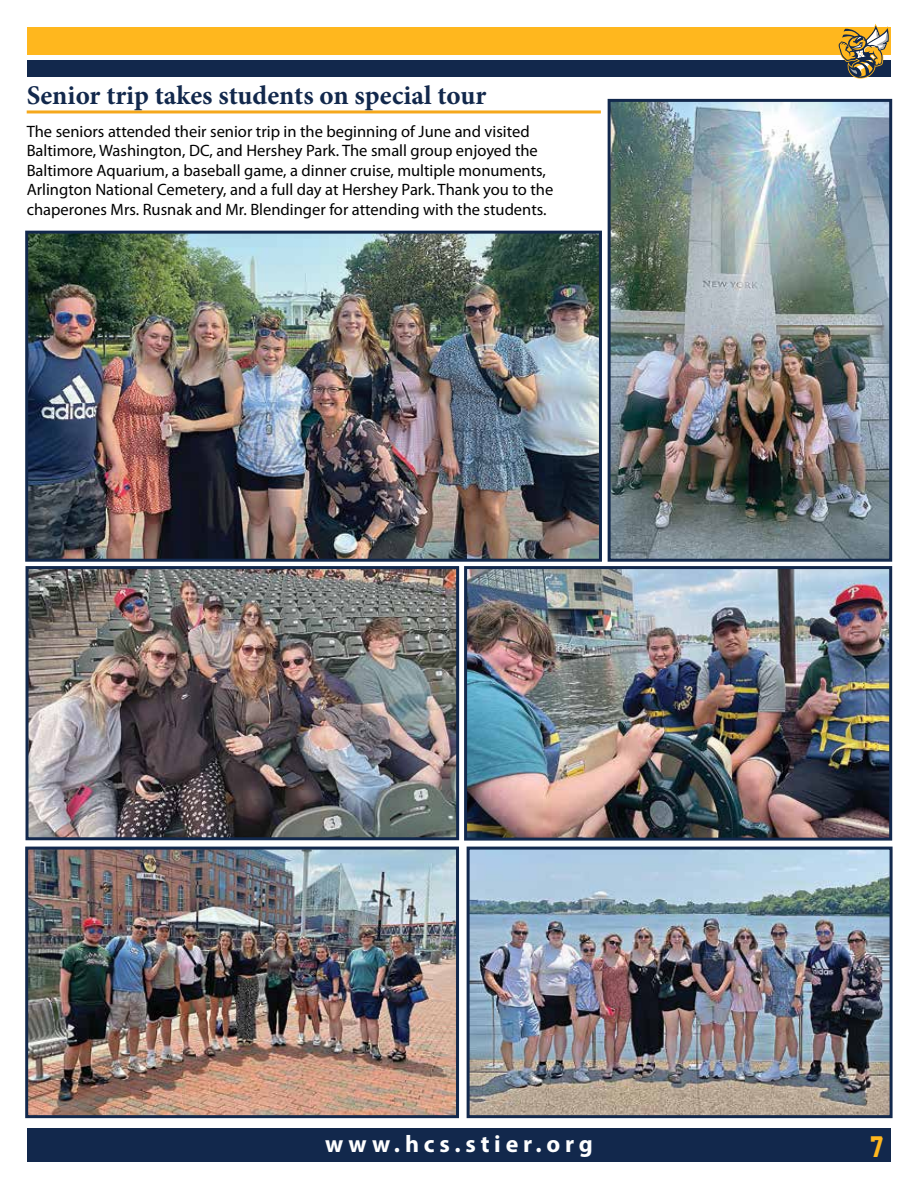
<style>
.page{position:relative;width:918px;height:1188px;background:#fff}
.page>*{position:absolute;margin:0;border:0;box-sizing:border-box;transform-origin:0 0}
.t1{font:700 27px "Minion Pro";color:#12284c}
.t2{font:27px "Face Off M54";color:#ffb71e}
.t3{font:700 24px "Myriad Pro";letter-spacing:.2em;color:#fff}
.t4{font:16.5px/19.5px "Myriad Pro";color:#000}
</style>
<div class="page">
<div style="left:27px;top:27px;width:864px;height:27px;background:#ffb71e"></div>
<div style="left:27px;top:60px;width:864px;height:17px;background:#12284c"></div>
<div style="left:27px;top:1129px;width:864px;height:33px;background:#12284c"></div>
<svg style="left:838px;top:24px;width:52px;height:55px"></svg>
<hr style="left:27px;top:110px;width:574px;height:3px;background:#f5a81c">
<img style="left:29px;top:235px;width:569px;height:323px">
<div style="left:25px;top:231px;width:577px;height:331px;border:3px solid #12284c"></div>
<img style="left:29px;top:851px;width:426px;height:263px">
<div style="left:25px;top:847px;width:434px;height:271px;border:3px solid #12284c"></div>
<img style="left:468px;top:570px;width:420px;height:267px">
<div style="left:464px;top:566px;width:428px;height:275px;border:3px solid #12284c"></div>
<img style="left:30px;top:570px;width:425px;height:266px">
<div style="left:26px;top:566px;width:433px;height:274px;border:3px solid #12284c"></div>
<img style="left:471px;top:851px;width:418px;height:263px">
<div style="left:467px;top:847px;width:426px;height:271px;border:3px solid #12284c"></div>
<img style="left:612px;top:103px;width:276px;height:455px">
<div style="left:608px;top:99px;width:284px;height:463px;border:3px solid #12284c"></div>
<h1 class="t1" style="left:27px;top:76px;width:461px">Senior trip takes students on special tour</h1>
<p class="t4" style="left:27px;top:121px;width:528px">The seniors attended their senior trip in the beginning of June and visited Baltimore, Washington, DC, and Hershey Park. The small group enjoyed the Baltimore Aquarium, a baseball game, a dinner cruise, multiple monuments, Arlington National Cemetery, and a full day at Hershey Park. Thank you to the chaperones Mrs. Rusnak and Mr. Blendinger for attending with the students.</p>
<h2 class="t3" style="left:325px;top:1128px;width:269px">www.hcs.stier.org</h2>
<h1 class="t2" style="left:870px;top:1132px;width:15px">7</h1>
</div>
